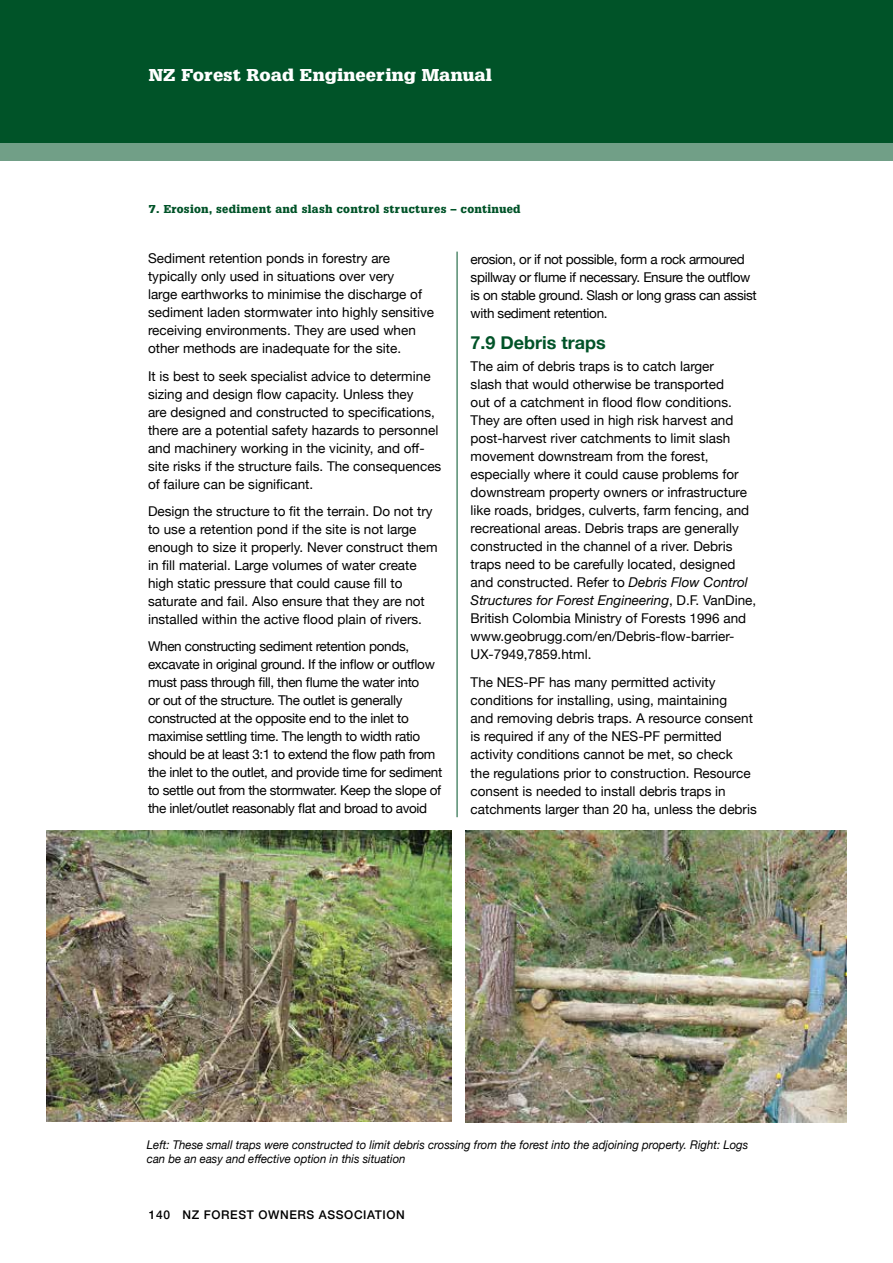
<style>
.page{position:relative;width:893px;height:1263px;background:#fff}
.page>*{position:absolute;margin:0;border:0;box-sizing:border-box;transform-origin:0 0}
.t1{font:18px "Square Serif Black DTC";color:#fff;scale:1.1 1}
.t2{font:700 18px "Helvetica Neue";color:#005328}
.t3{font:13.5px/18px "Helvetica Neue";color:#000}
.t4{font:13.5px/18px "Helvetica Neue";letter-spacing:-.025em;color:#000}
.t5{font:italic 12px/14.4px "Helvetica Neue";color:#000;scale:.95 1}
.t6{font:12px "Square Serif Black DTC";letter-spacing:.025em;color:#005328;scale:1.1 1}
.t7{font:500 12px "Helvetica Neue";letter-spacing:.05em;color:#000}
.s1{font-style:italic}
</style>
<div class="page">
<div style="left:0;top:0;width:893px;height:142px;background:#005328"></div>
<div style="left:0;top:142px;width:893px;height:19px;background:#719f87"></div>
<hr style="left:457px;top:252px;width:1px;height:565px;background:#005328">
<img style="left:47px;top:830px;width:405px;height:291px">
<img style="left:465px;top:830px;width:381px;height:292px">
<h1 class="t1" style="left:149px;top:64px;width:314px">NZ Forest Road Engineering Manual</h1>
<p class="t6" style="left:149px;top:201px;width:340px">7. Erosion, sediment and slash control structures – continued</p>
<p class="t3" style="left:148px;top:250px;width:288px">Sediment retention ponds in forestry are typically only used in situations over very<br>large earthworks to minimise the discharge of sediment laden stormwater into highly sensitive receiving environments. They are used when other methods are inadequate for the site.</p>
<p class="t3" style="left:148px;top:368px;width:295px">It is best to seek specialist advice to determine sizing and design flow capacity. Unless they<br>are designed and constructed to specifications, there are a potential safety hazards to personnel and machinery working in the vicinity, and off&shy;site risks if the structure fails. The consequences of failure can be significant.</p>
<p class="t3" style="left:148px;top:503px;width:291px">Design the structure to fit the terrain. Do not try to use a retention pond if the site is not large enough to size it properly. Never construct them in fill material. Large volumes of water create high static pressure that could cause fill to saturate and fail. Also ensure that they are not installed within the active flood plain of rivers.</p>
<p class="t4" style="left:148px;top:638px;width:296px">When constructing sediment retention ponds, excavate in original ground. If the inflow or outflow must pass through fill, then flume the water into<br>or out of the structure. The outlet is generally constructed at the opposite end to the inlet to maximise settling time. The length to width ratio should be at least 3:1 to extend the flow path from the inlet to the outlet, and provide time for sediment to settle out from the stormwater. Keep the slope of the inlet/outlet reasonably flat and broad to avoid</p>
<p class="t4" style="left:471px;top:251px;width:288px">erosion, or if not possible, form a rock armoured spillway or flume if necessary. Ensure the outflow is on stable ground. Slash or long grass can assist with sediment retention.</p>
<h1 class="t2" style="left:471px;top:329px;width:137px">7.9 Debris traps</h1>
<p class="t3" style="left:471px;top:358px;width:287px">The aim of debris traps is to catch larger<br>slash that would otherwise be transported<br>out of a catchment in flood flow conditions.<br>They are often used in high risk harvest and post-harvest river catchments to limit slash movement downstream from the forest, especially where it could cause problems for downstream property owners or infrastructure like roads, bridges, culverts, farm fencing, and recreational areas. Debris traps are generally constructed in the channel of a river. Debris traps need to be carefully located, designed and constructed. Refer to <span class="s1">Debris Flow Control Structures for Forest Engineering</span>, D.F. VanDine, British Colombia Ministry of Forests 1996 and www.geobrugg.com/en/Debris-flow-barrier-UX-7949,7859.html.</p>
<p class="t3" style="left:471px;top:674px;width:288px">The NES-PF has many permitted activity conditions for installing, using, maintaining<br>and removing debris traps. A resource consent is required if any of the NES-PF permitted activity conditions cannot be met, so check<br>the regulations prior to construction. Resource consent is needed to install debris traps in catchments larger than 20 ha, unless the debris</p>
<p class="t5" style="left:147px;top:1138px;width:634px">Left: These small traps were constructed to limit debris crossing from the forest into the adjoining property. Right: Logs can be an easy and effective option in this situation</p>
<p class="t7" style="left:149px;top:1205px;width:257px">140 NZ FOREST OWNERS ASSOCIATION</p>
</div>
